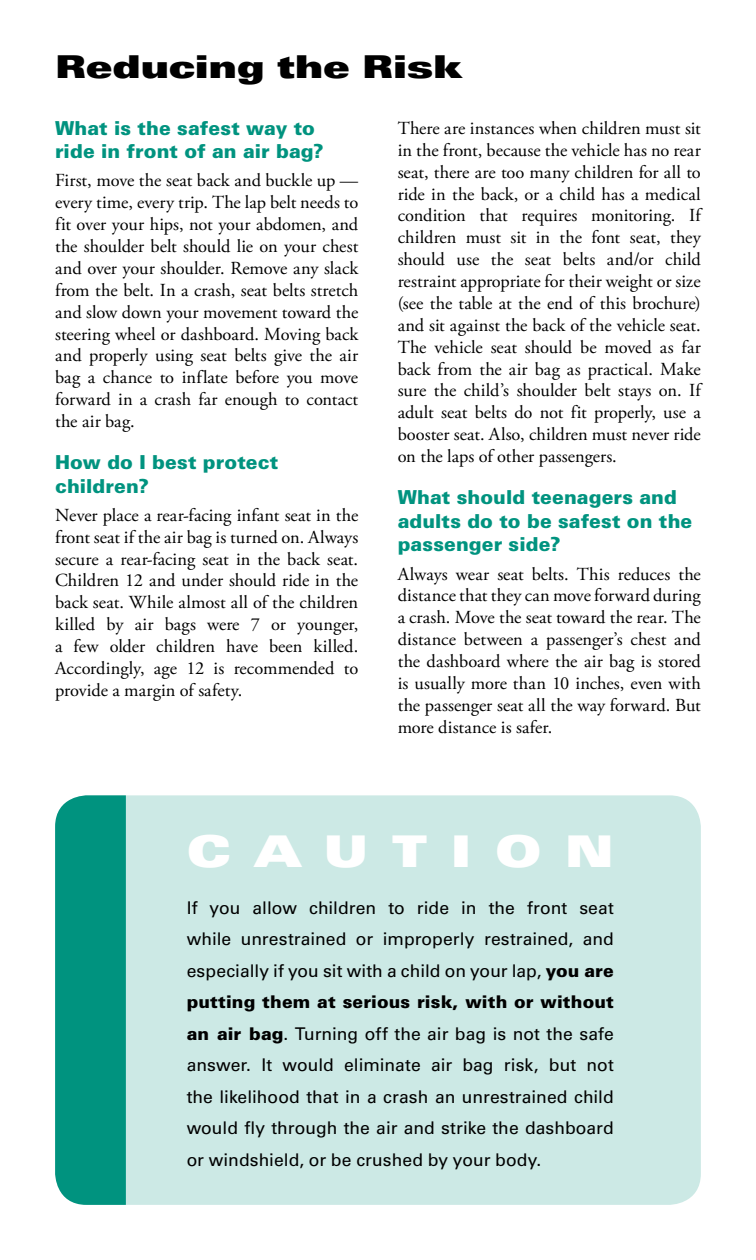
<style>
.page{position:relative;width:756px;height:1260px;background:#fff}
.page>*{position:absolute;margin:0;border:0;box-sizing:border-box;transform-origin:0 0}
.t1{font:43.75px "Univers LT Std X Black Ex";letter-spacing:.535em;color:#fff}
.HeadB{font:31.5px "Univers LT Std X Black Ex";letter-spacing:-.015em;color:#000}
.SubA{font:900 19.25px/23.6px "Univers LT Std";letter-spacing:.005em;color:#00937f}
.Body_Text{font:18.38px/21.9px "Adobe Garamond Pro";color:#000;text-align:justify}
.Body_Text-2{font:17.5px/31.5px "Univers LT Std";color:#000;text-align:justify}
.s1{font-weight:900}
</style>
<div class="page">
<div style="left:55px;top:795px;width:646px;height:410px;background:#cce9e5;border-radius:32px"></div>
<div style="left:55px;top:795px;width:71px;height:410px;background:#00937f"></div>
<p class="HeadB" style="left:55px;top:48px;width:409px">Reducing the Risk</p>
<p class="SubA" style="left:55px;top:116px;width:270px">What is the safest way to ride in front of an air bag?</p>
<p class="Body_Text" style="left:55px;top:170px;width:305px">First, move the seat back and buckle up — every time, every trip. The lap belt needs to fit over your hips, not your abdomen, and the shoulder belt should lie on your chest and over your shoulder. Remove any slack from the belt. In a crash, seat belts stretch and slow down your movement toward the steering wheel or dashboard. Moving back and properly using seat belts give the air bag a chance to inflate before you move forward in a crash far enough to contact the air bag.</p>
<p class="SubA" style="left:55px;top:450px;width:225px">How do I best protect children?</p>
<p class="Body_Text" style="left:55px;top:505px;width:305px">Never place a rear-facing infant seat in the front seat if the air bag is turned on. Always secure a rear-facing seat in the back seat.<br>Children 12 and under should ride in the back seat. While almost all of the children killed by air bags were 7 or younger, a few older children have been killed.<br>Accordingly, age 12 is recommended to provide a margin of safety.</p>
<p class="Body_Text" style="left:398px;top:118px;width:305px">There are instances when children must sit in the front, because the vehicle has no rear seat, there are too many children for all to ride in the back, or a child has a medical condition that requires monitoring. If children must sit in the font seat, they should use the seat belts and/or child restraint appropriate for their weight or size (see the table at the end of this brochure) and sit against the back of the vehicle seat.<br>The vehicle seat should be moved as far back from the air bag as practical. Make sure the child’s shoulder belt stays on. If adult seat belts do not fit properly, use a booster seat. Also, children must never ride on the laps of other passengers.</p>
<p class="SubA" style="left:398px;top:485px;width:296px">What should teenagers and adults do to be safest on the passenger side?</p>
<p class="Body_Text" style="left:398px;top:563px;width:305px">Always wear seat belts. This reduces the distance that they can move forward during a crash. Move the seat toward the rear. The distance between a passenger’s chest and the dashboard where the air bag is stored is usually more than 10 inches, even with the passenger seat all the way forward. But more distance is safer.</p>
<p class="t1" style="left:187px;top:826px;width:422px">CAU TION</p>
<p class="Body_Text-2" style="left:187px;top:892px;width:429px">If you allow children to ride in the front seat while unrestrained or improperly restrained, and especially if you sit with a child on your lap, <span class="s1">you are putting them at serious risk, with or without an air bag</span>. Turning off the air bag is not the safe answer. It would eliminate air bag risk, but not the likelihood that in a crash an unrestrained child would fly through the air and strike the dashboard or windshield, or be crushed by your body.</p>
</div>
